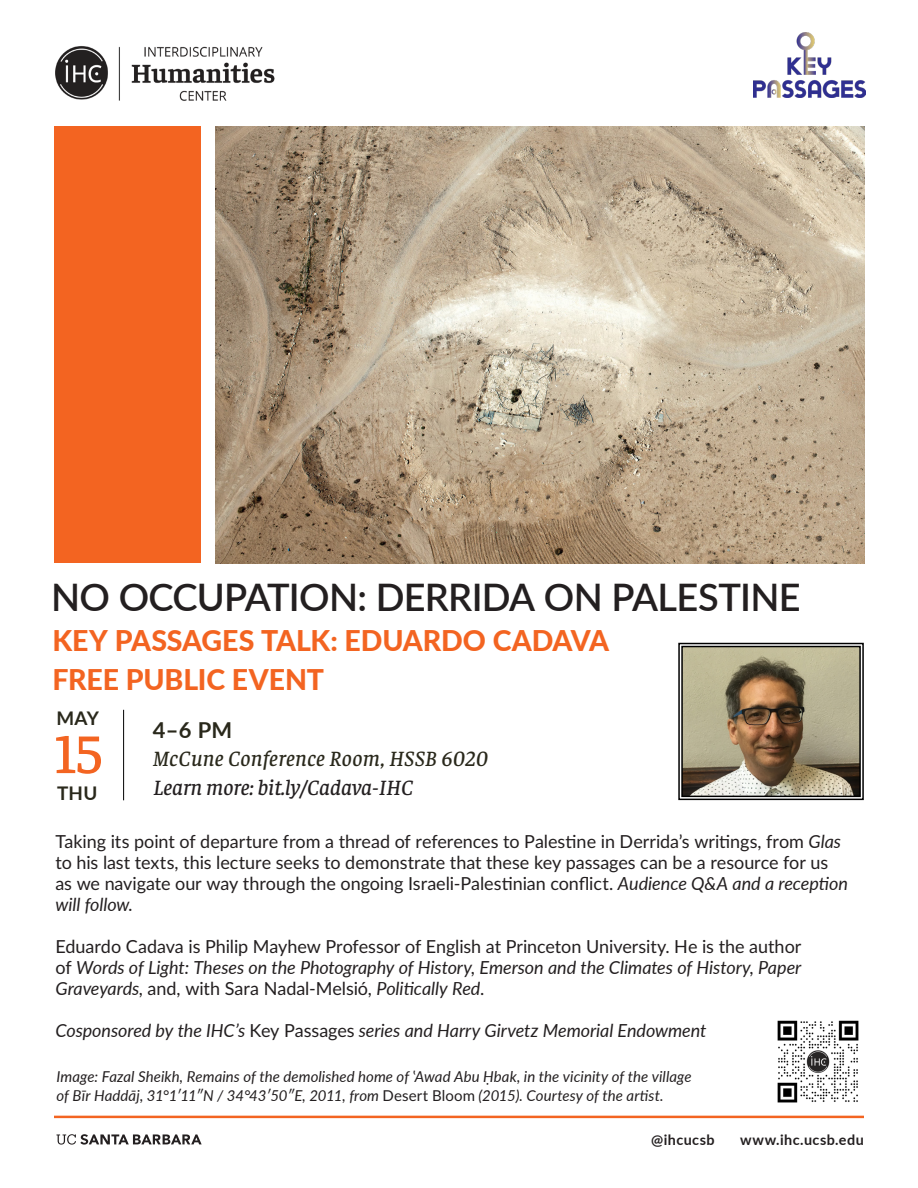
<style>
.page{position:relative;width:918px;height:1188px;background:#fff}
.page>*{position:absolute;margin:0;border:0;box-sizing:border-box;transform-origin:0 0}
.t1{font:500 56.4px "Faustina";color:#f36421}
.t2{font:600 37.95px "Lato";letter-spacing:-.02em;color:#231f20}
.t3{font:800 28.5px "Lato";letter-spacing:-.005em;color:#f36421}
.t4{font:italic 500 21.9px "Faustina";letter-spacing:.015em;color:#29281b}
.t5{font:italic 500 21.9px "Faustina";color:#231f20}
.t6{font:700 21.9px "Lato";color:#29281b}
.t7{font:700 18.75px "Lato";letter-spacing:.015em;color:#29281b}
.Paragraph_Style_1{font:18px/21px "Lato";letter-spacing:-.005em;color:#231f20}
.Paragraph_Style_1-2{font:italic 18px "Lato";letter-spacing:-.005em;color:#231f20}
.Paragraph_Style_1-3{font:italic 15px/19.5px "Lato";letter-spacing:.005em;color:#231f20}
.t8{font:700 14.4px "Lato";letter-spacing:.03em;color:#231f20}
.s1{font-style:italic}
.s2{font-style:normal}
</style>
<div class="page">
<img style="left:777px;top:1020px;width:82px;height:83px">
<img style="left:56px;top:46px;width:218px;height:55px">
<img style="left:753px;top:32px;width:113px;height:66px">
<svg style="left:56px;top:1134px;width:146px;height:11px"></svg>
<img style="left:215px;top:126px;width:650px;height:437px">
<hr style="left:123px;top:710px;width:1px;height:90px;background:#000">
<svg style="left:678px;top:642px;width:186px;height:159px;background:#9a8e75"></svg>
<div style="left:681px;top:646px;width:180px;height:151px;border:1px solid #000"></div>
<div style="left:54px;top:126px;width:147px;height:437px;background:#f36421"></div>
<hr style="left:54px;top:1116px;width:810px;height:2px;background:#f36421">
<p class="t2" style="left:51px;top:570px;width:751px">NO OCCUPATION: DERRIDA ON PALESTINE</p>
<p class="t3" style="left:52px;top:620px;width:558px">KEY PASSAGES TALK: EDUARDO CADAVA</p>
<p class="t3" style="left:52px;top:659px;width:273px">FREE PUBLIC EVENT</p>
<p class="t7" style="left:56px;top:704px;width:44px">MAY</p>
<p class="t6" style="left:153px;top:714px;width:81px">4–6 PM</p>
<p class="t4" style="left:153px;top:744px;width:337px">McCune Conference Room, HSSB 6020</p>
<p class="t5" style="left:154px;top:773px;width:261px">Learn more: bit.ly/Cadava-IHC</p>
<p class="Paragraph_Style_1" style="left:56px;top:830px;width:794px">Taking its point of departure from a thread of references to Palestine in Derrida’s writings, from <span class="s1">Glas </span>to his last texts, this lecture seeks to demonstrate that these key passages can be a resource for us as we navigate our way through the ongoing Israeli-Palestinian conflict. <span class="s1">Audience Q&amp;A and a reception will follow.</span></p>
<p class="Paragraph_Style_1" style="left:56px;top:935px;width:747px;text-align:justify">Eduardo Cadava is Philip Mayhew Professor of English at Princeton University. He is the author of <span class="s1">Words of Light: Theses on the Photography of History</span>, <span class="s1">Emerson and the Climates of History</span>, <span class="s1">Paper Graveyards</span>, and, with Sara Nadal-Melsió, <span class="s1">Politically Red</span>.</p>
<p class="Paragraph_Style_1-2" style="left:56px;top:1018px;width:653px">Cosponsored by the IHC’s <span class="s2">Key Passages</span> series and Harry Girvetz Memorial Endowment</p>
<p class="Paragraph_Style_1-3" style="left:57px;top:1066px;width:637px">Image: Fazal Sheikh, Remains of the demolished home of ʽAwad Abu Ḥbak, in the vicinity of the village of Bīr Haddāj, 31°1′11″N / 34°43′50″E, 2011, from <span class="s2">Desert Bloom</span> (2015). Courtesy of the artist.</p>
<p class="t1" style="left:54px;top:716px;width:50px">15</p>
<p class="t7" style="left:57px;top:780px;width:42px">THU</p>
<p class="t8" style="left:651px;top:1129px;width:65px">@ihcucsb</p>
<p class="t8" style="left:740px;top:1129px;width:125px">www.ihc.ucsb.edu</p>
</div>
